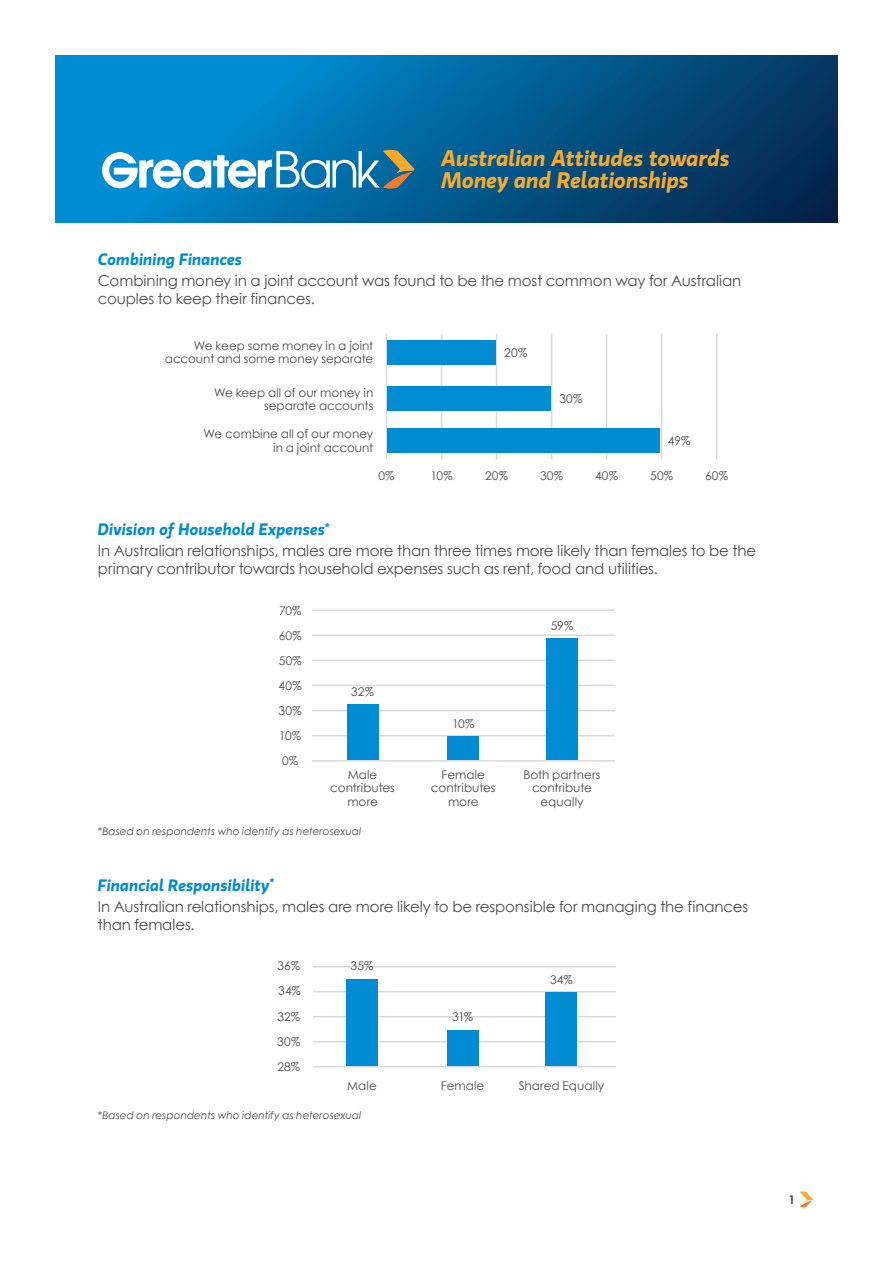
<style>
.page{position:relative;width:893px;height:1263px;background:#fff}
.page>*{position:absolute;margin:0;border:0;box-sizing:border-box;transform-origin:0 0}
.t1{font:italic 600 22.5px/22.5px "Gloriola";letter-spacing:-.005em;color:#faa928}
.Grey_Notes_A_B_C{font:italic 600 16.5px "Gloriola";color:#008cd2}
.Grey_Notes_A_B_C-2{font:15px/18px "Century Gothic";letter-spacing:-.005em;color:#4b4c4d}
.Table_Body_Text_Left{font:12px/13.5px "Century Gothic";color:#4b4c4d;text-align:center}
.t2{font:700 12px "Century Gothic";color:#4b4c4d}
.Table_Body_Text_Left-2{font:italic 10.5px "Century Gothic";letter-spacing:.005em;color:#4b4c4d}
</style>
<div class="page">
<svg style="left:800px;top:1191px;width:13px;height:16px"></svg>
<svg style="left:55px;top:55px;width:783px;height:167px;background:#016198"></svg>
<hr style="left:312px;top:760px;width:303px;height:2px;background:#d8d9db">
<hr style="left:312px;top:710px;width:303px;height:1px;background:#d8d9db">
<hr style="left:312px;top:735px;width:303px;height:1px;background:#d8d9db">
<hr style="left:312px;top:660px;width:303px;height:1px;background:#d8d9db">
<hr style="left:312px;top:634px;width:303px;height:2px;background:#d8d9db">
<hr style="left:312px;top:609px;width:303px;height:2px;background:#d8d9db">
<hr style="left:312px;top:685px;width:303px;height:1px;background:#d8d9db">
<div style="left:347px;top:704px;width:31px;height:56px;background:#008cd2"></div>
<div style="left:448px;top:736px;width:31px;height:24px;background:#008cd2"></div>
<div style="left:546px;top:638px;width:32px;height:122px;background:#008cd2"></div>
<hr style="left:313px;top:1066px;width:303px;height:1px;background:#d8d9db">
<hr style="left:313px;top:1016px;width:303px;height:1px;background:#d8d9db">
<hr style="left:313px;top:1041px;width:303px;height:1px;background:#d8d9db">
<hr style="left:313px;top:966px;width:303px;height:1px;background:#d8d9db">
<hr style="left:313px;top:991px;width:303px;height:1px;background:#d8d9db">
<div style="left:346px;top:979px;width:32px;height:87px;background:#008cd2"></div>
<div style="left:447px;top:1030px;width:31px;height:36px;background:#008cd2"></div>
<div style="left:546px;top:992px;width:31px;height:74px;background:#008cd2"></div>
<hr style="left:386px;top:334px;width:1px;height:125px;background:#d8d9db">
<hr style="left:441px;top:334px;width:1px;height:125px;background:#d8d9db">
<hr style="left:496px;top:334px;width:1px;height:125px;background:#d8d9db">
<hr style="left:551px;top:334px;width:1px;height:125px;background:#d8d9db">
<hr style="left:606px;top:334px;width:1px;height:125px;background:#d8d9db">
<hr style="left:661px;top:334px;width:1px;height:125px;background:#d8d9db">
<hr style="left:716px;top:334px;width:1px;height:125px;background:#d8d9db">
<div style="left:387px;top:341px;width:109px;height:24px;background:#008cd2"></div>
<div style="left:387px;top:386px;width:164px;height:24px;background:#008cd2"></div>
<div style="left:387px;top:429px;width:272px;height:24px;background:#008cd2"></div>
<svg style="left:102px;top:150px;width:313px;height:39px"></svg>
<p class="t1" style="left:441px;top:147px;width:290px">Australian Attitudes towards<br>Money and Relationships</p>
<p class="Grey_Notes_A_B_C" style="left:98px;top:249px;width:146px">Combining Finances</p>
<p class="Grey_Notes_A_B_C-2" style="left:98px;top:271px;width:645px">Combining money in a joint account was found to be the most common way for Australian couples to keep their finances.</p>
<p class="Table_Body_Text_Left" style="left:165px;top:338px;width:210px;text-align:right">We keep some money in a joint account and some money separate</p>
<p class="Table_Body_Text_Left" style="left:214px;top:386px;width:161px;text-align:right">We keep all of our money in separate accounts</p>
<p class="Table_Body_Text_Left" style="left:204px;top:427px;width:171px;text-align:right">We combine all of our money in a joint account</p>
<p class="Table_Body_Text_Left" style="left:504px;top:346px;width:24px">20%</p>
<p class="Table_Body_Text_Left" style="left:559px;top:392px;width:25px">30%</p>
<p class="Table_Body_Text_Left" style="left:668px;top:434px;width:24px">49%</p>
<p class="Table_Body_Text_Left" style="left:378px;top:469px;width:18px">0%</p>
<p class="Table_Body_Text_Left" style="left:430px;top:469px;width:24px">10%</p>
<p class="Table_Body_Text_Left" style="left:485px;top:469px;width:24px">20%</p>
<p class="Table_Body_Text_Left" style="left:540px;top:469px;width:25px">30%</p>
<p class="Table_Body_Text_Left" style="left:595px;top:469px;width:25px">40%</p>
<p class="Table_Body_Text_Left" style="left:650px;top:469px;width:25px">50%</p>
<p class="Table_Body_Text_Left" style="left:705px;top:469px;width:24px">60%</p>
<p class="Grey_Notes_A_B_C" style="left:98px;top:520px;width:233px">Division of Household Expenses<sup>*</sup></p>
<p class="Grey_Notes_A_B_C-2" style="left:98px;top:542px;width:660px">In Australian relationships, males are more than three times more likely than females to be the primary contributor towards household expenses such as rent, food and utilities.</p>
<p class="Table_Body_Text_Left" style="left:279px;top:603px;width:24px">70%</p>
<p class="Table_Body_Text_Left" style="left:279px;top:628px;width:24px">60%</p>
<p class="Table_Body_Text_Left" style="left:279px;top:653px;width:25px">50%</p>
<p class="Table_Body_Text_Left" style="left:279px;top:678px;width:25px">40%</p>
<p class="Table_Body_Text_Left" style="left:278px;top:704px;width:25px">30%</p>
<p class="Table_Body_Text_Left" style="left:279px;top:729px;width:24px">10%</p>
<p class="Table_Body_Text_Left" style="left:282px;top:754px;width:18px">0%</p>
<p class="Table_Body_Text_Left" style="left:351px;top:684px;width:24px">32%</p>
<p class="Table_Body_Text_Left" style="left:452px;top:717px;width:24px">10%</p>
<p class="Table_Body_Text_Left" style="left:551px;top:618px;width:24px">59%</p>
<p class="Table_Body_Text_Left" style="left:330px;top:767px;width:66px">Male contributes more</p>
<p class="Table_Body_Text_Left" style="left:431px;top:767px;width:66px">Female contributes more</p>
<p class="Table_Body_Text_Left" style="left:524px;top:767px;width:78px">Both partners contribute equally</p>
<p class="Table_Body_Text_Left-2" style="left:98px;top:825px;width:265px">*Based on respondents who identify as heterosexual</p>
<p class="Grey_Notes_A_B_C" style="left:98px;top:875px;width:178px">Financial Responsibility<sup>*</sup></p>
<p class="Grey_Notes_A_B_C-2" style="left:98px;top:897px;width:652px">In Australian relationships, males are more likely to be responsible for managing the finances than females.</p>
<p class="Table_Body_Text_Left" style="left:278px;top:959px;width:24px">36%</p>
<p class="Table_Body_Text_Left" style="left:278px;top:984px;width:24px">34%</p>
<p class="Table_Body_Text_Left" style="left:277px;top:1010px;width:24px">32%</p>
<p class="Table_Body_Text_Left" style="left:277px;top:1035px;width:25px">30%</p>
<p class="Table_Body_Text_Left" style="left:277px;top:1060px;width:24px">28%</p>
<p class="Table_Body_Text_Left" style="left:351px;top:959px;width:24px">35%</p>
<p class="Table_Body_Text_Left" style="left:452px;top:1010px;width:23px">31%</p>
<p class="Table_Body_Text_Left" style="left:550px;top:973px;width:24px">34%</p>
<p class="Table_Body_Text_Left" style="left:347px;top:1078px;width:31px">Male</p>
<p class="Table_Body_Text_Left" style="left:441px;top:1078px;width:45px">Female</p>
<p class="Table_Body_Text_Left" style="left:519px;top:1078px;width:87px">Shared Equally</p>
<p class="Table_Body_Text_Left-2" style="left:98px;top:1108px;width:265px">*Based on respondents who identify as heterosexual</p>
<p class="t2" style="left:788px;top:1192px;width:8px">1</p>
</div>
